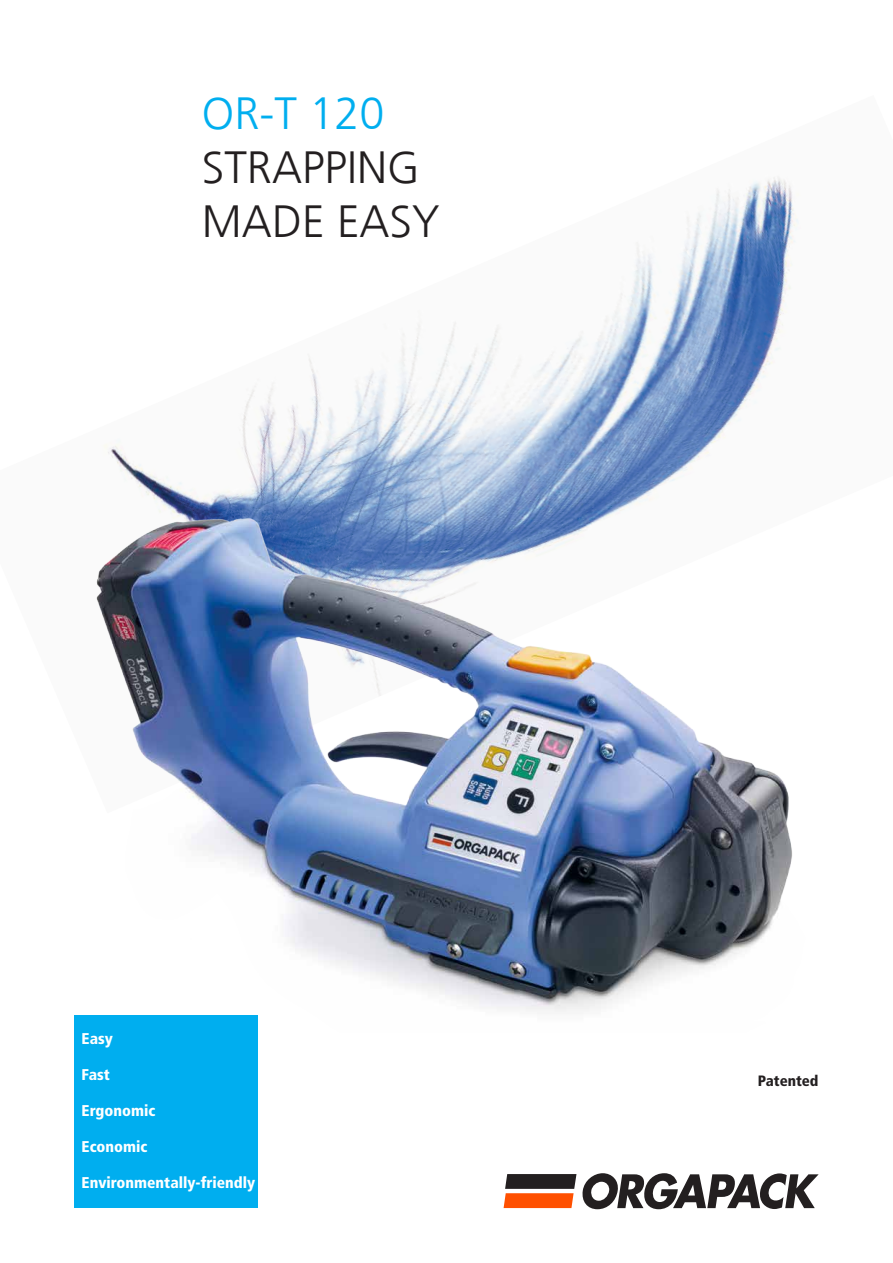
<style>
.page{position:relative;width:893px;height:1263px;background:#fff}
.page>*{position:absolute;margin:0;border:0;box-sizing:border-box;transform-origin:0 0}
.t1{font:300 45px "Frutiger LT Com";color:#231f20}
.t2{font:300 45px "Frutiger LT Com";color:#00aeef}
.t3{font:900 condensed 15.6px "Frutiger LT Com";color:#fff}
.t4{font:900 condensed 15px "Frutiger LT Com";color:#231f20}
</style>
<div class="page">
<svg style="left:504px;top:1173px;width:315px;height:36px"></svg>
<div style="left:74px;top:1015px;width:184px;height:193px;background:#00aeef"></div>
<img style="left:242px;top:176px;width:557px;height:254px">
<img style="left:96px;top:430px;width:696px;height:582px">
<p class="t2" style="left:202px;top:87px;width:184px">OR-T 120</p>
<p class="t1" style="left:202px;top:141px;width:219px">STRAPPING</p>
<p class="t1" style="left:202px;top:195px;width:239px">MADE EASY</p>
<p class="t3" style="left:82px;top:1029px;width:33px">Easy</p>
<p class="t3" style="left:82px;top:1065px;width:30px">Fast</p>
<p class="t3" style="left:82px;top:1101px;width:75px">Ergonomic</p>
<p class="t3" style="left:82px;top:1137px;width:67px">Economic</p>
<p class="t3" style="left:82px;top:1173px;width:175px">Environmentally-friendly</p>
<p class="t4" style="left:758px;top:1071px;width:62px">Patented</p>
</div>
